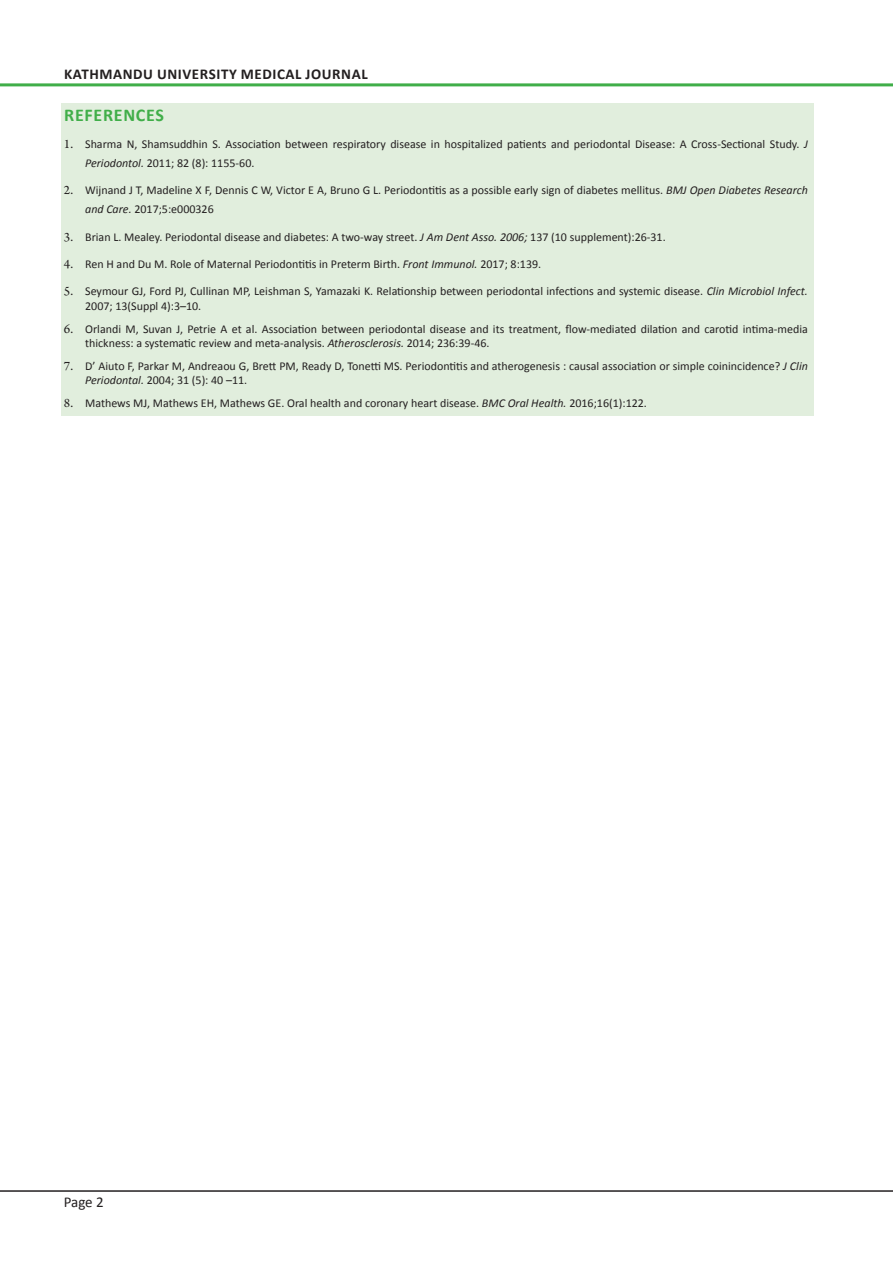
<style>
.page{position:relative;width:893px;height:1263px;background:#fff}
.page>*{position:absolute;margin:0;border:0;box-sizing:border-box;transform-origin:0 0}
.Normal_Text{font:700 18px "Calibri";letter-spacing:.04em;color:#40ae49}
.Heading_2_-_Sub_head{font:700 15px "Calibri";letter-spacing:.04em;color:#231f20}
.Normal_Text-2{font:15px "Calibri";color:#231f20}
.Refrence_Text{font:12px/14.4px "Calibri";color:#231f20}
.s1{font-family:"Arno Pro";font-size:13.5px}
.s2{font-style:italic}
</style>
<div class="page">
<hr style="left:0;top:1190px;width:893px;height:2px;background:#231f20">
<hr style="left:0;top:83px;width:893px;height:3px;background:#40ae49">
<div style="left:61px;top:104px;width:753px;height:312px;background:#e1eedd"></div>
<p class="Heading_2_-_Sub_head" style="left:64px;top:64px;width:305px">KATHMANDU UNIVERSITY MEDICAL JOURNAL</p>
<p class="Normal_Text" style="left:64px;top:103px;width:101px">REFERENCES</p>
<p class="Refrence_Text" style="left:85px;top:135px;width:724px;line-height:18.9px;text-indent:-21px"><span class="s1">1.</span> Sharma N, Shamsuddhin S. Association between respiratory disease in hospitalized patients and periodontal Disease: A Cross-Sectional Study. <span class="s2">J<br>Periodontol.</span> 2011; 82 (8): 1155-60.</p>
<p class="Refrence_Text" style="left:85px;top:181px;width:724px;line-height:18.9px;text-indent:-21px"><span class="s1">2.</span> Wijnand J T, Madeline X F, Dennis C W, Victor E A, Bruno G L. Periodontitis as a possible early sign of diabetes mellitus. <span class="s2">BMJ Open Diabetes Research and Care.</span> 2017;5:e000326</p>
<p class="Refrence_Text" style="left:64px;top:229px;width:603px"><span class="s1">3.</span> Brian L. Mealey. Periodontal disease and diabetes: A two-way street. <span class="s2">J Am Dent Asso. 2006;</span> 137 (10 supplement):26-31.</p>
<p class="Refrence_Text" style="left:64px;top:257px;width:479px"><span class="s1">4.</span> Ren H and Du M. Role of Maternal Periodontitis in Preterm Birth. <span class="s2">Front Immunol.</span> 2017; 8:139.</p>
<p class="Refrence_Text" style="left:85px;top:284px;width:724px;text-indent:-21px"><span class="s1">5.</span> Seymour GJ, Ford PJ, Cullinan MP, Leishman S, Yamazaki K. Relationship between periodontal infections and systemic disease. <span class="s2">Clin Microbiol Infect.<br></span>2007; 13(Suppl 4):3–10.</p>
<p class="Refrence_Text" style="left:85px;top:322px;width:724px;text-indent:-21px"><span class="s1">6.</span> Orlandi M, Suvan J, Petrie A et al. Association between periodontal disease and its treatment, flow-mediated dilation and carotid intima-media thickness: a systematic review and meta-analysis. <span class="s2">Atherosclerosis.</span> 2014; 236:39-46.</p>
<p class="Refrence_Text" style="left:85px;top:359px;width:724px;text-indent:-21px"><span class="s1">7.</span> D’ Aiuto F, Parkar M, Andreaou G, Brett PM, Ready D, Tonetti MS. Periodontitis and atherogenesis : causal association or simple coinincidence? <span class="s2">J Clin<br>Periodontal.</span> 2004; 31 (5): 40 –11.</p>
<p class="Refrence_Text" style="left:64px;top:396px;width:585px"><span class="s1">8.</span> Mathews MJ, Mathews EH, Mathews GE. Oral health and coronary heart disease. <span class="s2">BMC Oral Health.</span> 2016;16(1):122.</p>
<p class="Normal_Text-2" style="left:64px;top:1193px;width:42px">Page 2</p>
</div>
